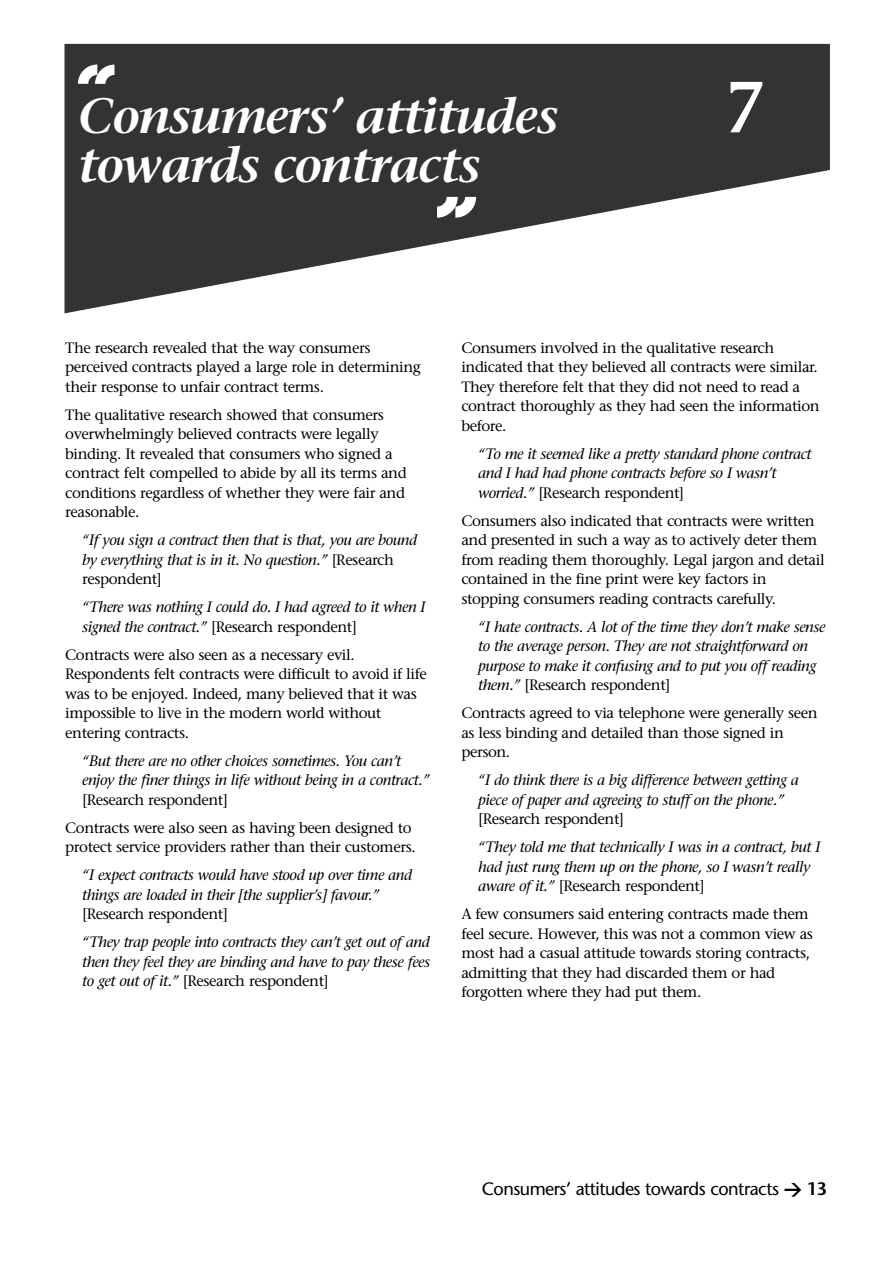
<style>
.page{position:relative;width:893px;height:1263px;background:#fff}
.page>*{position:absolute;margin:0;border:0;box-sizing:border-box;transform-origin:0 0}
.t1{font:600 72px "Stone Serif";color:#fff}
.t2{font:italic 600 49.5px/49.5px "Stone Serif";letter-spacing:-.03em;color:#fff}
.t3{font:18px "Stone Sans";letter-spacing:-.03em;color:#000}
.t4{font:15px/19.5px "Stone Serif";letter-spacing:-.03em;color:#000}
.t5{font:italic 15px/19.5px "Stone Serif";letter-spacing:-.03em;color:#000}
.s1{font-style:normal}
.s2{font-family:"DIN";font-weight:700}
.s3{font-weight:600}
</style>
<div class="page">
<svg style="left:64px;top:44px;width:766px;height:269px;fill:#333"></svg>
<svg style="left:78px;top:65px;width:36px;height:19px"></svg>
<svg style="left:437px;top:197px;width:39px;height:21px"></svg>
<h2 class="t2" style="left:78px;top:96px;width:482px">Consumers’ attitudes towards contracts</h2>
<h1 class="t1" style="left:723px;top:79px;width:44px">7</h1>
<p class="t4" style="left:65px;top:339px;width:357px">The research revealed that the way consumers perceived contracts played a large role in determining their response to unfair contract terms.</p>
<p class="t4" style="left:65px;top:406px;width:343px">The qualitative research showed that consumers overwhelmingly believed contracts were legally binding. It revealed that consumers who signed a contract felt compelled to abide by all its terms and conditions regardless of whether they were fair and reasonable.</p>
<p class="t5" style="left:82px;top:532px;width:336px">“If you sign a contract then that is that, you are bound by everything that is in it. No question.” <span class="s1">[Research respondent]</span></p>
<p class="t5" style="left:82px;top:599px;width:345px">“There was nothing I could do. I had agreed to it when I signed the contract.” <span class="s1">[Research respondent]</span></p>
<p class="t4" style="left:65px;top:646px;width:363px">Contracts were also seen as a necessary evil.<br>Respondents felt contracts were difficult to avoid if life was to be enjoyed. Indeed, many believed that it was impossible to live in the modern world without entering contracts.</p>
<p class="t5" style="left:82px;top:752px;width:349px">“But there are no other choices sometimes. You can’t enjoy the finer things in life without being in a contract.”</p>
<p class="t4" style="left:65px;top:787px;width:348px;line-height:28px;text-indent:17px">[Research respondent]<br>Contracts were also seen as having been designed to</p>
<p class="t4" style="left:65px;top:839px;width:352px">protect service providers rather than their customers.</p>
<p class="t5" style="left:82px;top:867px;width:331px">“I expect contracts would have stood up over time and things are loaded in their [the supplier’s] favour.”</p>
<p class="t4" style="left:82px;top:906px;width:147px">[Research respondent]</p>
<p class="t5" style="left:82px;top:934px;width:350px;text-align:justify">“They trap people into contracts they can’t get out of and then they feel they are binding and have to pay these fees to get out of it.” <span class="s1">[Research respondent]</span></p>
<p class="t4" style="left:461px;top:339px;width:360px">Consumers involved in the qualitative research indicated that they believed all contracts were similar.<br>They therefore felt that they did not need to read a contract thoroughly as they had seen the information before.</p>
<p class="t5" style="left:478px;top:445px;width:335px">“To me it seemed like a pretty standard phone contract and I had had phone contracts before so I wasn’t worried.” <span class="s1">[Research respondent]</span></p>
<p class="t4" style="left:461px;top:512px;width:365px">Consumers also indicated that contracts were written and presented in such a way as to actively deter them from reading them thoroughly. Legal jargon and detail contained in the fine print were key factors in stopping consumers reading contracts carefully.</p>
<p class="t5" style="left:478px;top:618px;width:349px">“I hate contracts. A lot of the time they don’t make sense to the average person. They are not straightforward on purpose to make it confusing and to put you off reading them.” <span class="s1">[Research respondent]</span></p>
<p class="t4" style="left:461px;top:705px;width:358px">Contracts agreed to via telephone were generally seen as less binding and detailed than those signed in person.</p>
<p class="t5" style="left:478px;top:772px;width:322px">“I do think there is a big difference between getting a piece of paper and agreeing to stuff on the phone.”</p>
<p class="t4" style="left:478px;top:811px;width:147px">[Research respondent]</p>
<p class="t5" style="left:478px;top:839px;width:344px">“They told me that technically I was in a contract, but I had just rung them up on the phone, so I wasn’t really aware of it.” <span class="s1">[Research respondent]</span></p>
<p class="t4" style="left:461px;top:906px;width:353px">A few consumers said entering contracts made them feel secure. However, this was not a common view as most had a casual attitude towards storing contracts, admitting that they had discarded them or had forgotten where they had put them.</p>
<p class="t3" style="left:482px;top:1181px;width:347px">Consumers’ attitudes towards contracts <span class="s2">&gt;</span> <span class="s3">13</span></p>
</div>
